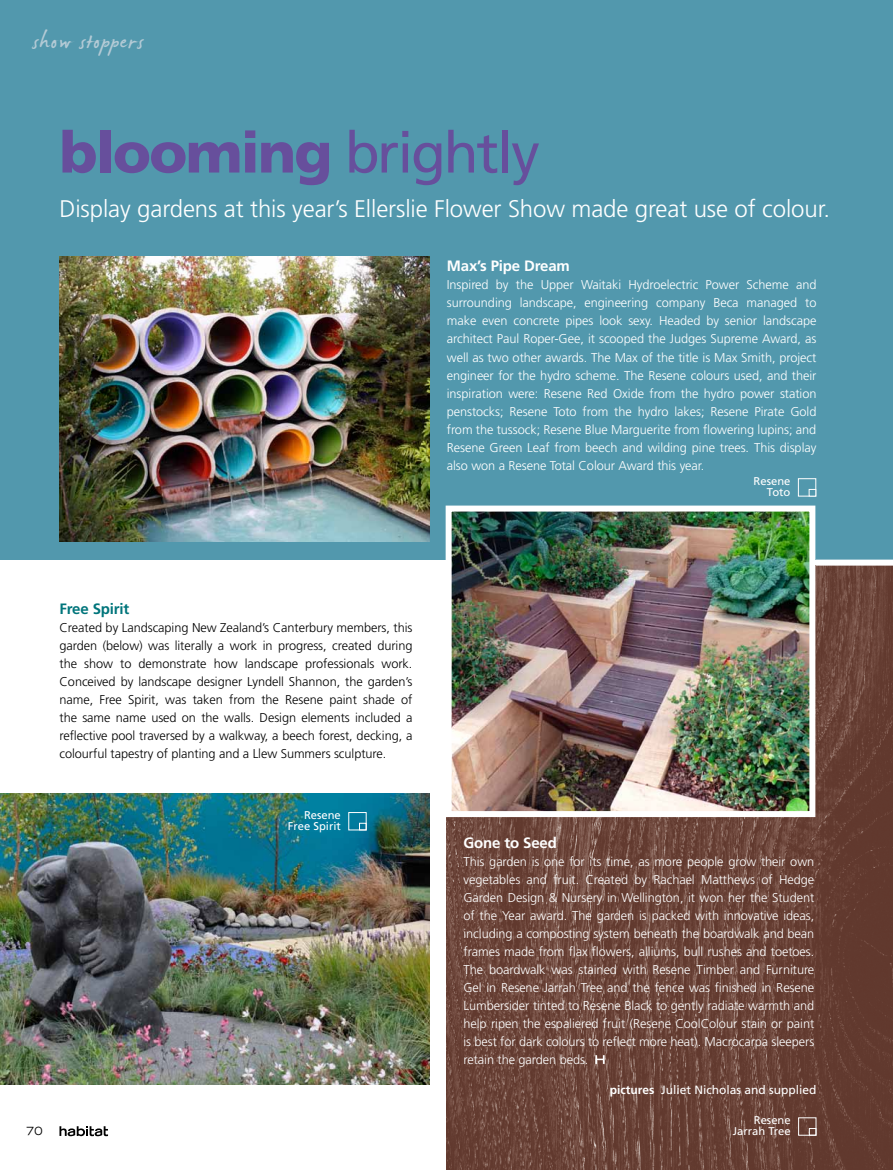
<style>
.page{position:relative;width:893px;height:1170px;background:#fff}
.page>*{position:absolute;margin:0;border:0;box-sizing:border-box;transform-origin:0 0}
.t1{font:900 57px "Frutiger";letter-spacing:-.03em;color:#674f9c}
.t2{font:36px "James Fajardo";letter-spacing:.035em;color:#b3cad5}
.t3{font:300 24px "Frutiger";letter-spacing:-.005em;color:#fff}
.t4{font:700 15px "Frutiger";letter-spacing:-.01em;color:#fff}
.t5{font:700 15px "Frutiger";letter-spacing:-.01em;color:#00757b}
.t6{font:300 12.75px/18px "Frutiger";letter-spacing:-.005em;color:#fff;text-align:justify}
.t7{font:300 12.75px/18px "Frutiger";letter-spacing:-.005em;color:#000;text-align:justify}
.t8{font:12px "Frutiger";color:#fff}
.t9{font:11.25px/11.2px "Frutiger";color:#fff;text-align:right}
.t10{font:expanded 11.25px "Trade Gothic LH";color:#000}
.s1{font-weight:400}
.s2{font-weight:700}
</style>
<div class="page">
<div style="left:0;top:0;width:893px;height:559px;background:#5298ad"></div>
<img style="left:446px;top:565px;width:447px;height:604px">
<img style="left:60px;top:257px;width:369px;height:284px">
<svg style="left:595px;top:1055px;width:10px;height:8px"></svg>
<img style="left:0;top:793px;width:429px;height:291px">
<img style="left:453px;top:512px;width:355px;height:298px">
<div style="left:446px;top:505px;width:369px;height:312px;border:6px solid #fff"></div>
<div style="left:798px;top:478px;width:18px;height:18px;background:#5298ad;border:1px solid #fff"></div>
<div style="left:809px;top:489px;width:7px;height:7px;background:#5298ad;border:1px solid #fff"></div>
<div style="left:798px;top:1117px;width:18px;height:18px;border:1px solid #fff"></div>
<div style="left:809px;top:1128px;width:7px;height:7px;border:1px solid #fff"></div>
<div style="left:349px;top:812px;width:17px;height:18px;border:1px solid #fff"></div>
<div style="left:359px;top:823px;width:7px;height:7px;border:1px solid #fff"></div>
<svg style="left:59px;top:1126px;width:49px;height:10px"></svg>
<h2 class="t2" style="left:33px;top:22px;width:112px">show stoppers</h2>
<h1 class="t1" style="left:60px;top:118px;width:482px">blooming <span class="s1">brightly</span></h1>
<h3 class="t3" style="left:60px;top:195px;width:772px">Display gardens at this year’s Ellerslie Flower Show made great use of colour.</h3>
<p class="t4" style="left:447px;top:257px;width:125px">Max’s Pipe Dream</p>
<p class="t6" style="left:447px;top:276px;width:371px">Inspired by the Upper Waitaki Hydroelectric Power Scheme and surrounding landscape, engineering company Beca managed to make even concrete pipes look sexy. Headed by senior landscape architect Paul Roper-Gee, it scooped the Judges Supreme Award, as well as two other awards. The Max of the title is Max Smith, project engineer for the hydro scheme. The Resene colours used, and their inspiration were: Resene Red Oxide from the hydro power station penstocks; Resene Toto from the hydro lakes; Resene Pirate Gold from the tussock; Resene Blue Marguerite from flowering lupins; and Resene Green Leaf from beech and wilding pine trees. This display also won a Resene Total Colour Award this year.</p>
<p class="t5" style="left:60px;top:599px;width:71px">Free Spirit</p>
<p class="t7" style="left:60px;top:618px;width:354px">Created by Landscaping New Zealand’s Canterbury members, this garden (below) was literally a work in progress, created during the show to demonstrate how landscape professionals work.<br>Conceived by landscape designer Lyndell Shannon, the garden’s name, Free Spirit, was taken from the Resene paint shade of the same name used on the walls. Design elements included a reflective pool traversed by a walkway, a beech forest, decking, a colourful tapestry of planting and a Llew Summers sculpture.</p>
<p class="t9" style="left:288px;top:809px;width:55px">Resene<br>Free Spirit</p>
<p class="t10" style="left:26px;top:1123px;width:18px">70</p>
<p class="t9" style="left:754px;top:475px;width:38px">Resene<br>Toto</p>
<p class="t4" style="left:463px;top:833px;width:95px">Gone to Seed</p>
<p class="t6" style="left:463px;top:852px;width:352px">This garden is one for its time, as more people grow their own vegetables and fruit. Created by Rachael Matthews of Hedge Garden Design &amp; Nursery in Wellington, it won her the Student of the Year award. The garden is packed with innovative ideas, including a composting system beneath the boardwalk and bean frames made from flax flowers, alliums, bull rushes and toetoes.<br>The boardwalk was stained with Resene Timber and Furniture Gel in Resene Jarrah Tree and the fence was finished in Resene Lumbersider tinted to Resene Black to gently radiate warmth and help ripen the espaliered fruit (Resene CoolColour stain or paint is best for dark colours to reflect more heat). Macrocarpa sleepers retain the garden beds.</p>
<p class="t8" style="left:610px;top:1082px;width:208px"><span class="s2">pictures</span> Juliet Nicholas and supplied</p>
<p class="t9" style="left:733px;top:1114px;width:59px">Resene<br>Jarrah Tree</p>
</div>
